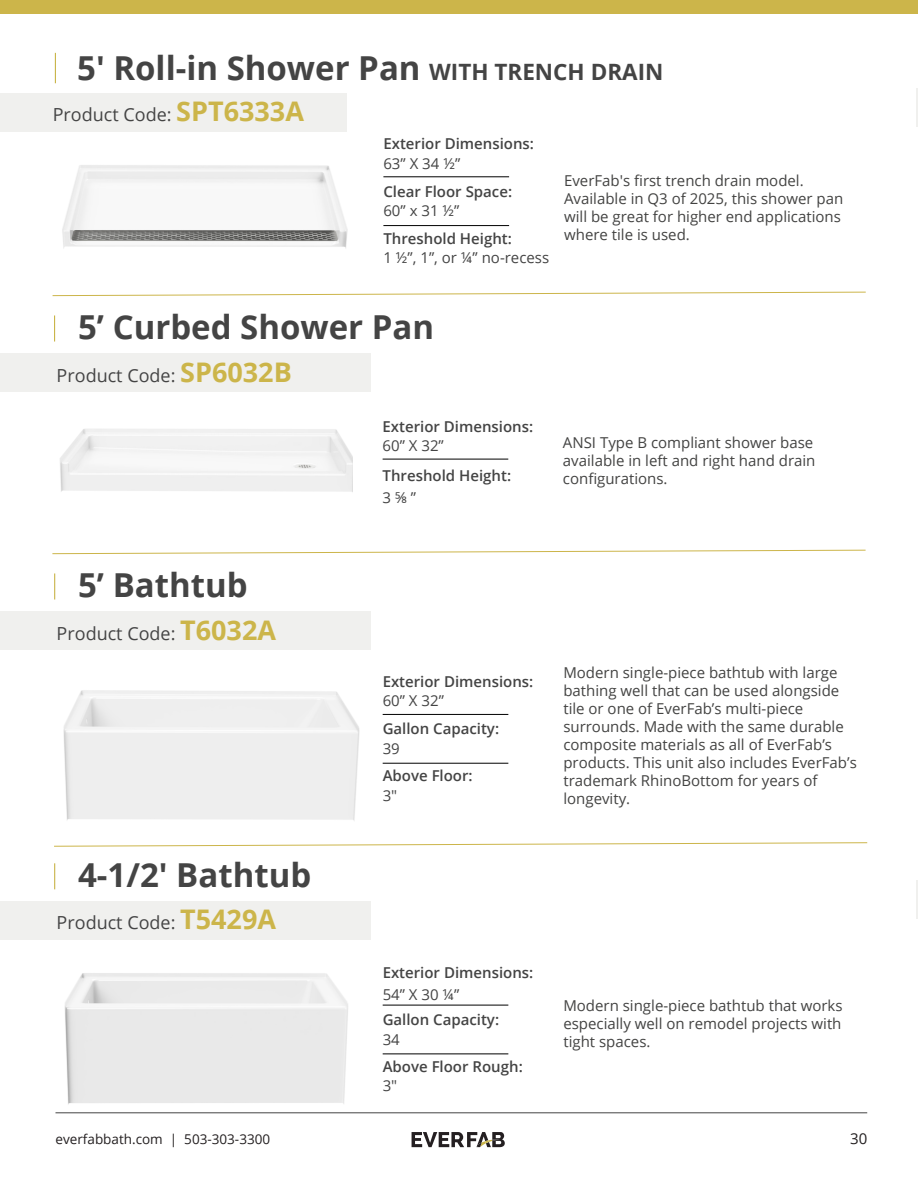
<style>
.page{position:relative;width:918px;height:1188px;background:#fff}
.page>*{position:absolute;margin:0;border:0;box-sizing:border-box;transform-origin:0 0}
.Product_Page_Titles{font:700 33px "Open Sans";color:#444}
.t1{font:18px "Open Sans";color:#444}
.t2{font:15px/18px "Open Sans";color:#434342}
.t3{font:600 15px/19.5px "Open Sans";color:#444}
.t4{font:15px/19.5px "Open Sans";color:#444}
.t5{font:15px "Open Sans";color:#231f20}
.t6{font:13.5px "Open Sans";color:#231f20}
.s1{font-size:22.5px}
.s2{font-weight:700;font-size:27px;color:#ccb54a}
.s3{font-weight:400}
.s4{font-weight:600}
</style>
<div class="page">
<hr style="left:56px;top:1113px;width:811px;height:1px;background:#444">
<svg style="left:412px;top:1132px;width:93px;height:16px"></svg>
<hr style="left:917px;top:880px;width:1px;height:38px;background:#b5b4ab">
<hr style="left:917px;top:88px;width:1px;height:39px;background:#b5b4ab">
<div style="left:0;top:0;width:918px;height:14px;background:#ccb54a"></div>
<svg style="left:52px;top:549px;width:814px;height:5px"></svg>
<div style="left:0;top:611px;width:371px;height:39px;background:#f0f0ee"></div>
<svg style="left:54px;top:573px;width:1px;height:27px"></svg>
<img style="left:63px;top:690px;width:297px;height:131px">
<svg style="left:54px;top:842px;width:814px;height:5px"></svg>
<div style="left:0;top:901px;width:371px;height:39px;background:#f0f0ee"></div>
<svg style="left:54px;top:863px;width:1px;height:26px"></svg>
<hr style="left:383px;top:763px;width:125px;height:1px;background:#000">
<hr style="left:383px;top:714px;width:125px;height:1px;background:#000">
<hr style="left:383px;top:1054px;width:125px;height:1px;background:#000">
<hr style="left:383px;top:1005px;width:125px;height:1px;background:#000">
<img style="left:56px;top:973px;width:305px;height:141px">
<img style="left:60px;top:429px;width:292px;height:63px">
<div style="left:0;top:353px;width:371px;height:39px;background:#f0f0ee"></div>
<hr style="left:383px;top:459px;width:125px;height:1px;background:#000">
<svg style="left:54px;top:315px;width:1px;height:27px"></svg>
<img style="left:56px;top:165px;width:292px;height:132px">
<hr style="left:55px;top:53px;width:1px;height:30px;background:#cab54a">
<div style="left:0;top:93px;width:347px;height:39px;background:#f0f0ee"></div>
<hr style="left:383px;top:225px;width:126px;height:1px;background:#000">
<hr style="left:383px;top:177px;width:126px;height:1px;background:#000">
<svg style="left:52px;top:291px;width:814px;height:5px"></svg>
<p class="Product_Page_Titles" style="left:77px;top:45px;width:588px">5' Roll-in Shower Pan <span class="s1">WITH TRENCH DRAIN</span></p>
<p class="t1" style="left:53px;top:102px;width:253px">Product Code: <span class="s2">SPT6333A</span></p>
<p class="t3" style="left:383px;top:134px;width:152px">Exterior Dimensions:<br><span class="s3">63” X 34 ½”</span></p>
<p class="t3" style="left:383px;top:181px;width:130px">Clear Floor Space:<br><span class="s3">60” x 31 ½”</span></p>
<p class="t4" style="left:383px;top:228px;width:167px"><span class="s4">Threshold Height:<br></span>1 ½”, 1”, or ¼” no-recess</p>
<p class="t2" style="left:564px;top:171px;width:281px">EverFab's first trench drain model.<br>Available in Q3 of 2025, this shower pan will be great for higher end applications where tile is used.</p>
<p class="Product_Page_Titles" style="left:78px;top:304px;width:358px">5’ Curbed Shower Pan</p>
<p class="t1" style="left:57px;top:363px;width:237px">Product Code: <span class="s2">SP6032B</span></p>
<p class="t3" style="left:383px;top:416px;width:152px">Exterior Dimensions:<br><span class="s3">60” X 32”</span></p>
<p class="t3" style="left:383px;top:464px;width:130px;line-height:22.5px">Threshold Height:<br><span class="s3">3 ⅝ ”</span></p>
<p class="t2" style="left:563px;top:433px;width:254px">ANSI Type B compliant shower base available in left and right hand drain configurations.</p>
<p class="Product_Page_Titles" style="left:78px;top:562px;width:171px">5’ Bathtub</p>
<p class="t1" style="left:57px;top:621px;width:221px">Product Code: <span class="s2">T6032A</span></p>
<p class="Product_Page_Titles" style="left:78px;top:852px;width:235px">4-1/2' Bathtub</p>
<p class="t1" style="left:57px;top:911px;width:221px">Product Code: <span class="s2">T5429A</span></p>
<p class="t3" style="left:383px;top:671px;width:152px">Exterior Dimensions:<br><span class="s3">60” X 32”</span></p>
<p class="t3" style="left:383px;top:719px;width:118px">Gallon Capacity:<br><span class="s3">39</span></p>
<p class="t3" style="left:383px;top:766px;width:92px">Above Floor:<br><span class="s3">3"</span></p>
<p class="t2" style="left:563px;top:663px;width:295px">Modern single-piece bathtub with large bathing well that can be used alongside tile or one of EverFab’s multi-piece surrounds. Made with the same durable composite materials as all of EverFab’s products. This unit also includes EverFab’s trademark RhinoBottom for years of longevity.</p>
<p class="t3" style="left:383px;top:961px;width:152px;line-height:22.5px">Exterior Dimensions:<br><span class="s3">54” X 30 ¼”</span></p>
<p class="t3" style="left:383px;top:1009px;width:118px">Gallon Capacity:<br><span class="s3">34</span></p>
<p class="t3" style="left:383px;top:1056px;width:142px">Above Floor Rough:<br><span class="s3">3"</span></p>
<p class="t2" style="left:563px;top:997px;width:281px;text-align:justify">Modern single-piece bathtub that works especially well on remodel projects with tight spaces.</p>
<p class="t6" style="left:56px;top:1130px;width:216px">everfabbath.com | 503-303-3300</p>
<p class="t5" style="left:850px;top:1128px;width:19px">30</p>
</div>
